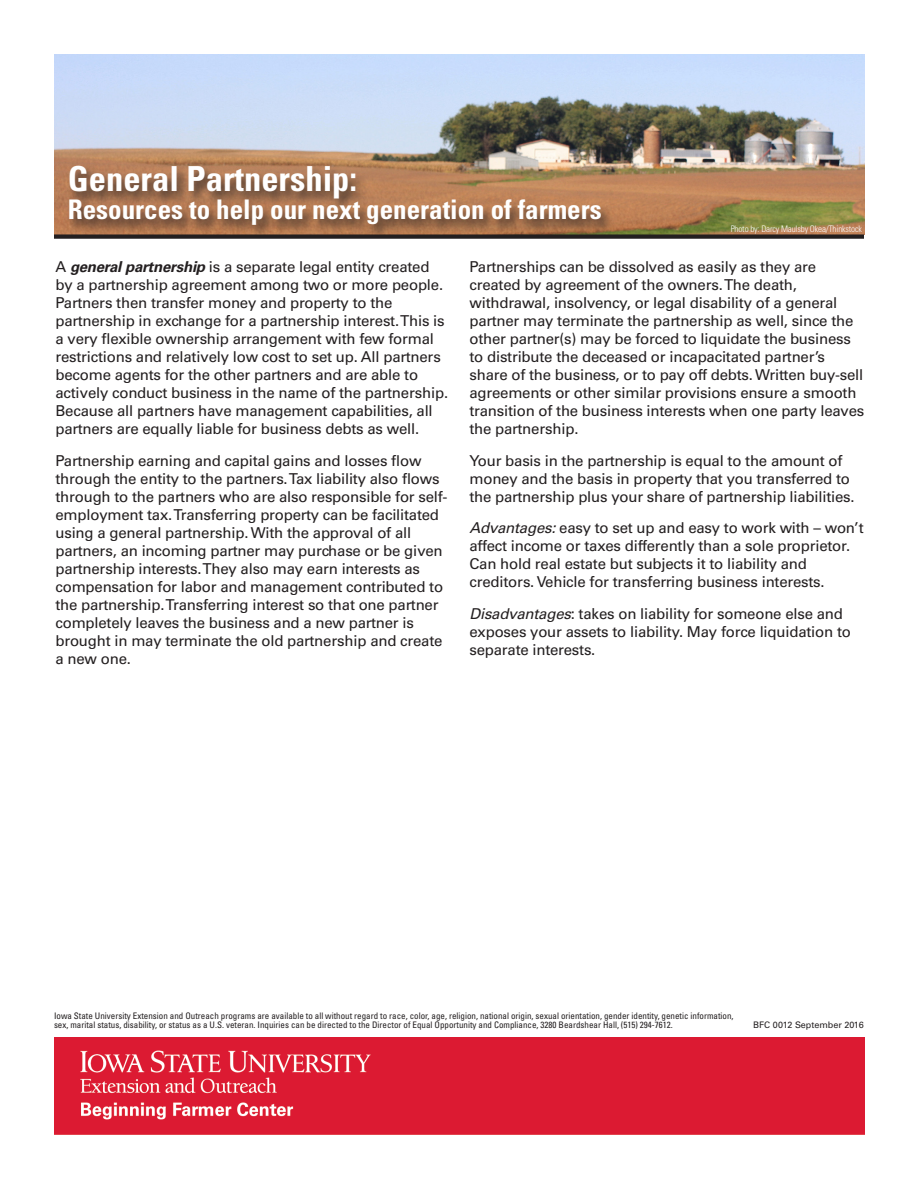
<style>
.page{position:relative;width:918px;height:1188px;background:#fff}
.page>*{position:absolute;margin:0;border:0;box-sizing:border-box;transform-origin:0 0}
.t1{font:700 condensed 34.5px "Univers LT Std";color:#fff}
.t2{font:700 condensed 27px "Univers LT Std";color:#fff}
.body{font:15px/18px "Univers LT Std";letter-spacing:-.015em;color:#231f20}
.t3{font:condensed 9px/9px "Univers LT Std";color:#231f20}
.t4{font:300 condensed 9px "Univers LT Std";letter-spacing:-.015em;color:#fff}
.t5{font:9px "Univers LT Std";color:#231f20}
.s1{font-weight:700;font-style:italic}
.s2{font-style:italic}
</style>
<div class="page">
<img style="left:54px;top:54px;width:810px;height:180px">
<div style="left:66px;top:164px;width:547px;height:76px;background:#231f20;opacity:.75"></div>
<div style="left:54px;top:234px;width:810px;height:5px;background:#231f20"></div>
<img style="left:54px;top:1037px;width:810px;height:97px">
<p class="t1" style="left:68px;top:157px;width:291px">General Partnership:</p>
<p class="t2" style="left:68px;top:193px;width:535px">Resources to help our next generation of farmers</p>
<p class="body" style="left:56px;top:258px;width:394px">A <span class="s1">general partnership</span> is a separate legal entity created by a partnership agreement among two or more people.<br>Partners then transfer money and property to the partnership in exchange for a partnership interest. This is a very flexible ownership arrangement with few formal restrictions and relatively low cost to set up. All partners become agents for the other partners and are able to actively conduct business in the name of the partnership.<br>Because all partners have management capabilities, all partners are equally liable for business debts as well.</p>
<p class="body" style="left:56px;top:451px;width:394px">Partnership earning and capital gains and losses flow through the entity to the partners. Tax liability also flows through to the partners who are also responsible for self&shy;employment tax. Transferring property can be facilitated using a general partnership. With the approval of all partners, an incoming partner may purchase or be given partnership interests. They also may earn interests as compensation for labor and management contributed to the partnership. Transferring interest so that one partner completely leaves the business and a new partner is brought in may terminate the old partnership and create a new one.</p>
<p class="t4" style="left:731px;top:223px;width:133px">Photo by: Darcy Maulsby Okea/Thinkstock</p>
<p class="body" style="left:470px;top:258px;width:396px">Partnerships can be dissolved as easily as they are created by agreement of the owners. The death, withdrawal, insolvency, or legal disability of a general partner may terminate the partnership as well, since the other partner(s) may be forced to liquidate the business to distribute the deceased or incapacitated partner’s share of the business, or to pay off debts. Written buy-sell agreements or other similar provisions ensure a smooth transition of the business interests when one party leaves the partnership.</p>
<p class="body" style="left:470px;top:451px;width:387px">Your basis in the partnership is equal to the amount of money and the basis in property that you transferred to the partnership plus your share of partnership liabilities.</p>
<p class="body" style="left:470px;top:519px;width:396px"><span class="s2">Advantages:</span> easy to set up and easy to work with – won’t affect income or taxes differently than a sole proprietor.<br>Can hold real estate but subjects it to liability and creditors. Vehicle for transferring business interests.</p>
<p class="body" style="left:470px;top:604px;width:383px"><span class="s2">Disadvantages</span>: takes on liability for someone else and exposes your assets to liability. May force liquidation to separate interests.</p>
<p class="t3" style="left:54px;top:1011px;width:681px">Iowa State University Extension and Outreach programs are available to all without regard to race, color, age, religion, national origin, sexual orientation, gender identity, genetic information, sex, marital status, disability, or status as a U.S. veteran. Inquiries can be directed to the Director of Equal Opportunity and Compliance, 3280 Beardshear Hall, (515) 294-7612.</p>
<p class="t5" style="left:753px;top:1020px;width:112px">BFC 0012 September 2016</p>
</div>
